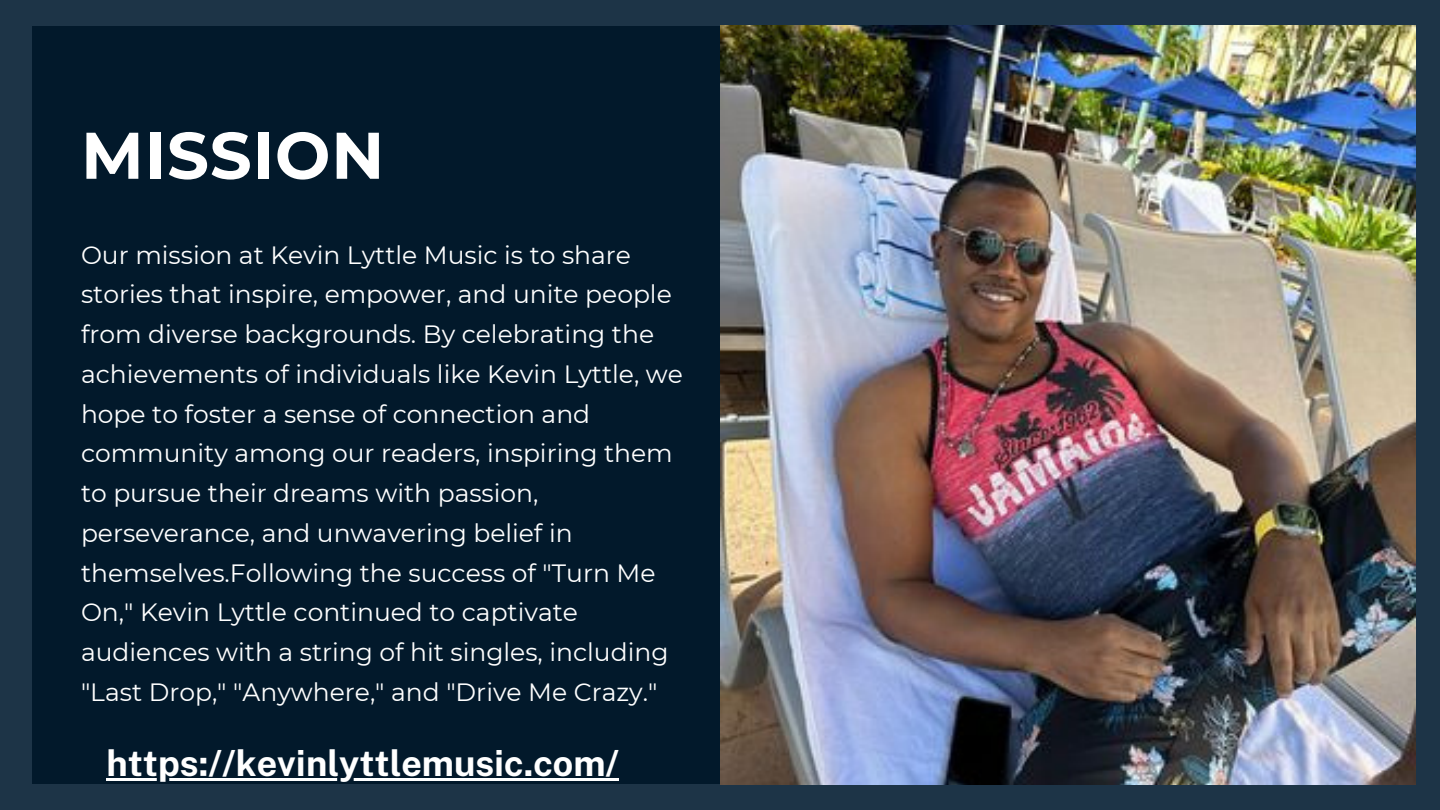
<style>
.page{position:relative;width:1440px;height:810px;background:#1d3447}
.page>*{position:absolute;margin:0;border:0;box-sizing:border-box;transform-origin:0 0}
.t1{font:700 65.8px "Montserrat";letter-spacing:.01em;color:#fff}
.t2{font:700 36px "Public Sans";color:#fff}
.t3{font:25px/39.8px "Montserrat";color:#fff}
</style>
<div class="page">
<div style="left:33px;top:26px;width:904px;height:757px;background:#02192b"></div>
<img style="left:720px;top:26px;width:695px;height:758px">
<hr style="left:106px;top:778px;width:513px;height:3px;background:#fff">
<h1 class="t1" style="left:81px;top:115px;width:305px">MISSION</h1>
<p class="t3" style="left:81px;top:235px;width:604px">Our mission at Kevin Lyttle Music is to share stories that inspire, empower, and unite people from diverse backgrounds. By celebrating the achievements of individuals like Kevin Lyttle, we hope to foster a sense of connection and community among our readers, inspiring them to pursue their dreams with passion, perseverance, and unwavering belief in themselves.Following the success of "Turn Me On," Kevin Lyttle continued to captivate audiences with a string of hit singles, including "Last Drop," "Anywhere," and "Drive Me Crazy."</p>
<h2 class="t2" style="left:106px;top:742px;width:514px">https://kevinlyttlemusic.com/</h2>
</div>
